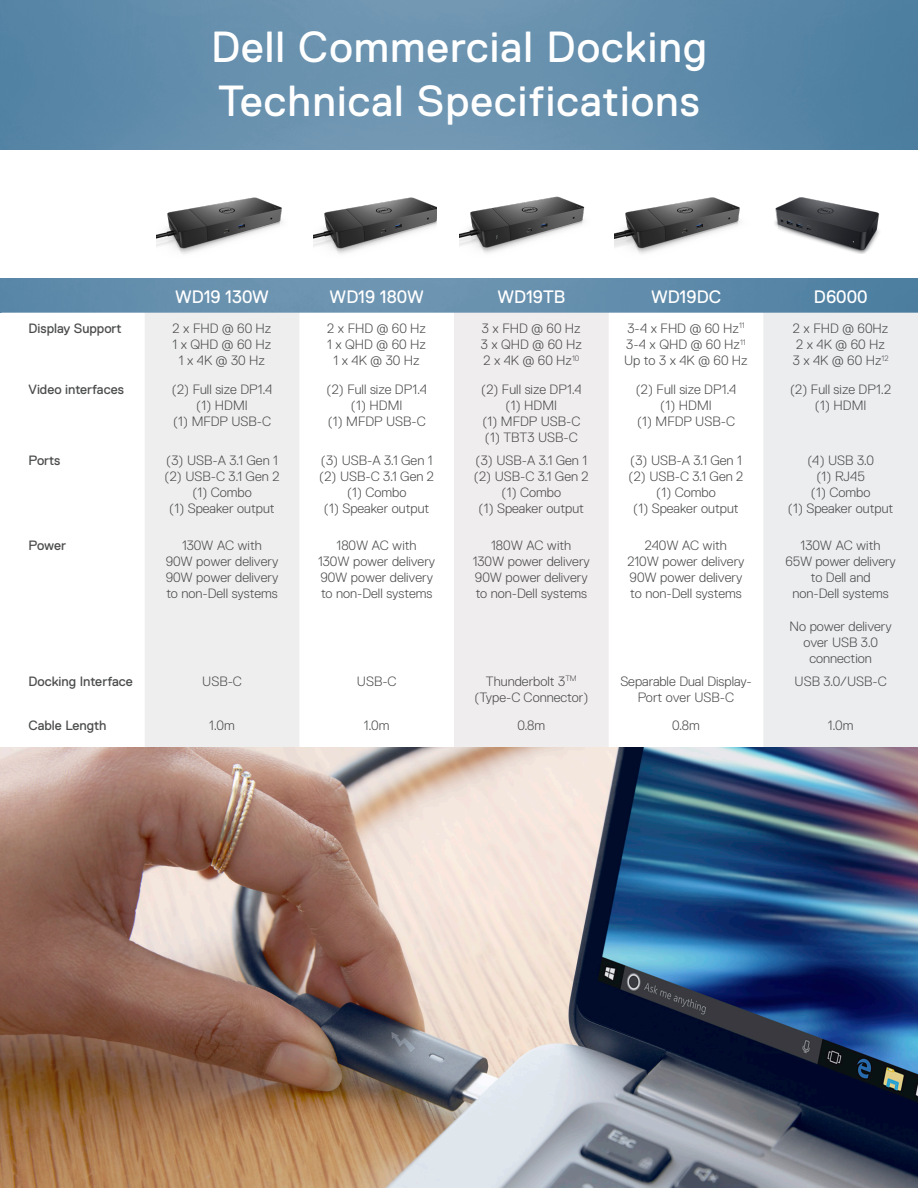
<style>
.page{position:relative;width:918px;height:1188px;background:#fff}
.page>*{position:absolute;margin:0;border:0;box-sizing:border-box;transform-origin:0 0}
.t1{font:43.5px/54px "Dell Replica";letter-spacing:.025em;color:#fff}
.t2{font:18px "Dell Replica";color:#fff}
.t3{font:300 13.5px/16.2px "Dell Replica";color:#4b4c4d;text-align:center}
.t4{font:13.5px "Dell Replica";color:#4b4c4d}
</style>
<div class="page">
<img style="left:0;top:0;width:918px;height:150px">
<img style="left:0;top:279px;width:918px;height:34px">
<div style="left:145px;top:313px;width:154px;height:434px;background:#eee"></div>
<div style="left:454px;top:313px;width:155px;height:434px;background:#f0edee"></div>
<div style="left:763px;top:313px;width:155px;height:434px;background:#ecedee"></div>
<img style="left:157px;top:197px;width:125px;height:57px">
<img style="left:313px;top:197px;width:124px;height:57px">
<img style="left:459px;top:196px;width:126px;height:57px">
<img style="left:615px;top:197px;width:125px;height:57px">
<img style="left:0;top:747px;width:918px;height:441px">
<img style="left:775px;top:197px;width:104px;height:57px">
<h1 class="t1" style="left:211px;top:21px;width:497px">Dell Commercial Docking<br>Technical Specifications</h1>
<h2 class="t2" style="left:175px;top:287px;width:95px">WD19 130W</h2>
<h2 class="t2" style="left:330px;top:287px;width:96px">WD19 180W</h2>
<h2 class="t2" style="left:498px;top:287px;width:69px">WD19TB</h2>
<h2 class="t2" style="left:651px;top:287px;width:72px">WD19DC</h2>
<h2 class="t2" style="left:814px;top:287px;width:55px">D6000</h2>
<p class="t4" style="left:28px;top:321px;width:95px">Display Support</p>
<p class="t3" style="left:173px;top:320px;width:101px">2 x FHD @ 60 Hz<br>1 x QHD @ 60 Hz<br>1 x 4K @ 30 Hz</p>
<p class="t3" style="left:327px;top:320px;width:101px">2 x FHD @ 60 Hz<br>1 x QHD @ 60 Hz<br>1 x 4K @ 30 Hz</p>
<p class="t3" style="left:481px;top:320px;width:103px;text-align:justify">3 x FHD @ 60 Hz 3 x QHD @ 60 Hz 2 x 4K @ 60 Hz<sup>10</sup></p>
<p class="t3" style="left:624px;top:320px;width:125px;text-align:left">3-4 x FHD @ 60 Hz<sup>11<br></sup>3-4 x QHD @ 60 Hz<sup>11<br></sup>Up to 3 x 4K @ 60 Hz</p>
<p class="t3" style="left:793px;top:320px;width:97px;text-align:left">2 x FHD @ 60Hz<br>2 x 4K @ 60 Hz<br>3 x 4K @ 60 Hz<sup>12</sup></p>
<p class="t4" style="left:28px;top:382px;width:97px">Video interfaces</p>
<p class="t3" style="left:172px;top:381px;width:102px">(2) Full size DP1.4 (1) HDMI<br>(1) MFDP USB-C</p>
<p class="t3" style="left:327px;top:381px;width:102px">(2) Full size DP1.4 (1) HDMI<br>(1) MFDP USB-C</p>
<p class="t3" style="left:481px;top:381px;width:102px">(2) Full size DP1.4 (1) HDMI<br>(1) MFDP USB-C (1) TBT3 USB-C</p>
<p class="t3" style="left:636px;top:381px;width:102px">(2) Full size DP1.4 (1) HDMI<br>(1) MFDP USB-C</p>
<p class="t3" style="left:790px;top:381px;width:102px">(2) Full size DP1.2 (1) HDMI</p>
<p class="t4" style="left:28px;top:453px;width:33px">Ports</p>
<p class="t3" style="left:165px;top:452px;width:116px">(3) USB-A 3.1 Gen 1 (2) USB-C 3.1 Gen 2 (1) Combo<br>(1) Speaker output</p>
<p class="t3" style="left:319px;top:452px;width:116px">(3) USB-A 3.1 Gen 1 (2) USB-C 3.1 Gen 2 (1) Combo<br>(1) Speaker output</p>
<p class="t3" style="left:474px;top:452px;width:116px">(3) USB-A 3.1 Gen 1 (2) USB-C 3.1 Gen 2 (1) Combo<br>(1) Speaker output</p>
<p class="t3" style="left:629px;top:452px;width:116px">(3) USB-A 3.1 Gen 1 (2) USB-C 3.1 Gen 2 (1) Combo<br>(1) Speaker output</p>
<p class="t3" style="left:788px;top:452px;width:107px">(4) USB 3.0<br>(1) RJ45<br>(1) Combo<br>(1) Speaker output</p>
<p class="t4" style="left:29px;top:537px;width:39px">Power</p>
<p class="t3" style="left:166px;top:537px;width:114px">130W AC with<br>90W power delivery<br>90W power delivery to non-Dell systems</p>
<p class="t3" style="left:318px;top:537px;width:119px">180W AC with<br>130W power delivery<br>90W power delivery to non-Dell systems</p>
<p class="t3" style="left:473px;top:537px;width:119px">180W AC with<br>130W power delivery<br>90W power delivery to non-Dell systems</p>
<p class="t3" style="left:627px;top:537px;width:119px">240W AC with<br>210W power delivery<br>90W power delivery to non-Dell systems</p>
<p class="t3" style="left:785px;top:537px;width:112px">130W AC with<br>65W power delivery to Dell and<br>non-Dell systems</p>
<p class="t3" style="left:790px;top:618px;width:104px">No power delivery over USB 3.0 connection</p>
<p class="t4" style="left:29px;top:673px;width:106px">Docking Interface</p>
<p class="t3" style="left:202px;top:673px;width:41px">USB-C</p>
<p class="t3" style="left:357px;top:673px;width:41px">USB-C</p>
<p class="t3" style="left:474px;top:673px;width:115px">Thunderbolt 3<sup>TM </sup>(Type-C Connector)</p>
<p class="t3" style="left:620px;top:673px;width:133px">Separable Dual Display-<br>Port over USB-C</p>
<p class="t3" style="left:795px;top:673px;width:94px">USB 3.0/USB-C</p>
<p class="t4" style="left:28px;top:718px;width:80px">Cable Length</p>
<p class="t3" style="left:209px;top:717px;width:27px">1.0m</p>
<p class="t3" style="left:364px;top:717px;width:27px">1.0m</p>
<p class="t3" style="left:517px;top:717px;width:29px">0.8m</p>
<p class="t3" style="left:672px;top:717px;width:29px">0.8m</p>
<p class="t3" style="left:828px;top:717px;width:27px">1.0m</p>
</div>
